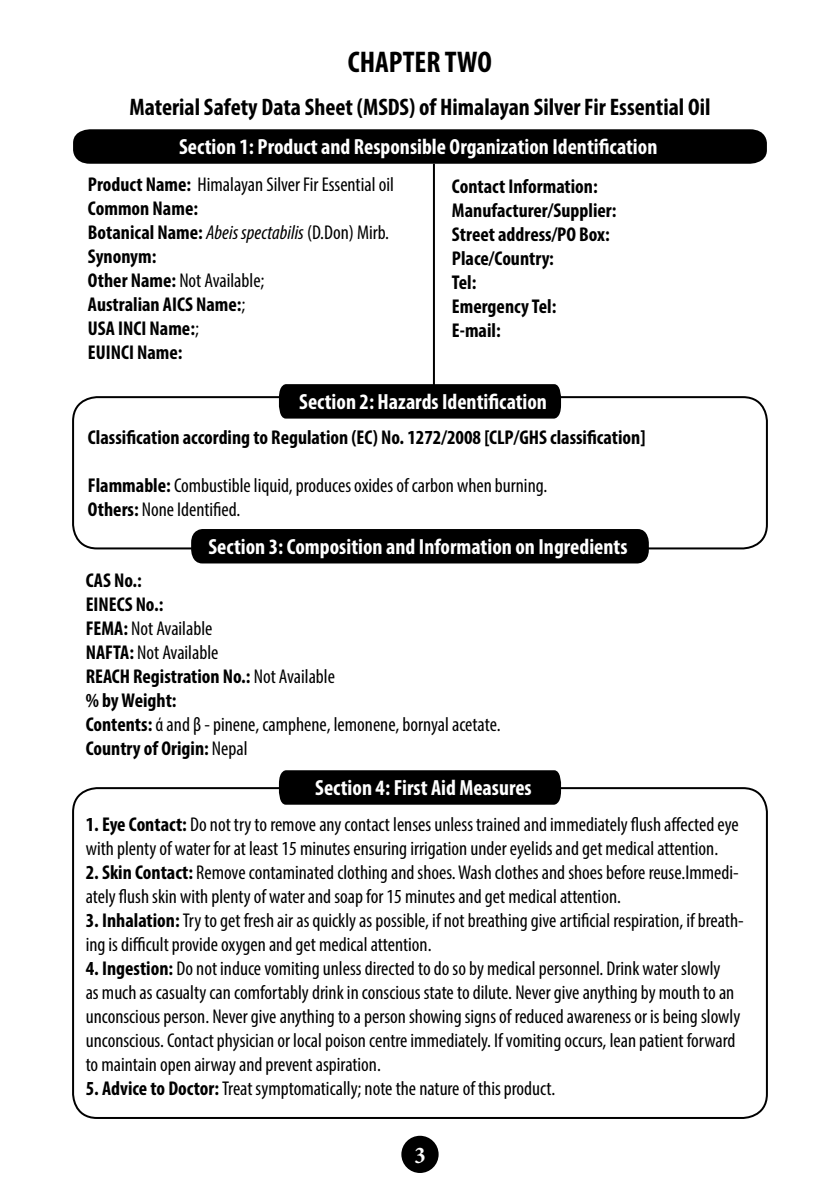
<style>
.page{position:relative;width:840px;height:1191px;background:#fff}
.page>*{position:absolute;margin:0;border:0;box-sizing:border-box;transform-origin:0 0}
.t1{font:700 condensed 30px "Myriad Pro";color:#000}
.t2{font:700 condensed 24px "Myriad Pro";color:#000}
.t3{font:700 condensed 24px "Minion Pro";color:#fff}
.t4{font:700 condensed 22px "Myriad Pro";color:#fff}
.t5{font:condensed 20px/24px "Myriad Pro";color:#000}
.t6{font:700 condensed 20px/24px "Myriad Pro";color:#000}
.s1{font-weight:400}
.s2{font-weight:400;font-style:italic}
.s3{font-weight:700}
</style>
<div class="page">
<div style="left:402px;top:1136px;width:35px;height:36px;background:#000;border-radius:50%"></div>
<div style="left:401px;top:1135px;width:37px;height:38px;border:2px solid #000;border-radius:50%"></div>
<div style="left:73px;top:129px;width:693px;height:35px;background:#000"></div>
<hr style="left:432px;top:164px;width:2px;height:226px;background:#000">
<div style="left:72px;top:396px;width:695px;height:153px;border:2px solid #000;border-radius:24px"></div>
<div style="left:279px;top:384px;width:281px;height:34px;background:#000"></div>
<div style="left:191px;top:529px;width:457px;height:34px;background:#000"></div>
<div style="left:72px;top:787px;width:695px;height:332px;border:2px solid #000;border-radius:24px"></div>
<div style="left:279px;top:770px;width:281px;height:34px;background:#000"></div>
<h1 class="t1" style="left:348px;top:43px;width:146px">CHAPTER TWO</h1>
<p class="t2" style="left:129px;top:92px;width:582px">Material Safety Data Sheet (MSDS) of Himalayan Silver Fir Essential Oil</p>
<p class="t4" style="left:179px;top:133px;width:479px">Section 1: Product and Responsible Organization Identification</p>
<p class="t6" style="left:88px;top:172px;width:307px">Product Name: <span class="s1">Himalayan Silver Fir Essential oil<br></span>Common Name:<br>Botanical Name: <span class="s2">Abeis spectabilis</span> <span class="s1">(D.Don) Mirb.<br></span>Synonym:<br>Other Name: <span class="s1">Not Available;<br></span>Australian AICS Name:<span class="s1">;<br></span>USA INCI Name:<span class="s1">;<br></span>EUINCI Name:</p>
<p class="t6" style="left:451px;top:174px;width:166px">Contact Information:<br>Manufacturer/Supplier:<br>Street address/PO Box:<br>Place/Country:<br>Tel:<br>Emergency Tel:<br>E-mail:</p>
<p class="t4" style="left:299px;top:387px;width:249px">Section 2: Hazards Identification</p>
<p class="t6" style="left:88px;top:425px;width:558px">Classification according to Regulation (EC) No. 1272/2008 [CLP/GHS classification]</p>
<p class="t5" style="left:88px;top:473px;width:460px"><span class="s3">Flammable:</span> Combustible liquid, produces oxides of carbon when burning.<br><span class="s3">Others:</span> None Identified.</p>
<p class="t4" style="left:208px;top:532px;width:420px">Section 3: Composition and Information on Ingredients</p>
<p class="t5" style="left:86px;top:568px;width:416px"><span class="s3">CAS No.:<br>EINECS No.:<br>FEMA:</span> Not Available<br><span class="s3">NAFTA:</span> Not Available<br><span class="s3">REACH Registration No.:</span> Not Available<br><span class="s3">% by Weight:<br>Contents:</span> ά and β - pinene, camphene, lemonene, bornyal acetate.<br><span class="s3">Country of Origin:</span> Nepal</p>
<p class="t4" style="left:315px;top:773px;width:218px">Section 4: First Aid Measures</p>
<p class="t5" style="left:86px;top:812px;width:654px"><span class="s3">1. Eye Contact:</span> Do not try to remove any contact lenses unless trained and immediately flush affected eye with plenty of water for at least 15 minutes ensuring irrigation under eyelids and get medical attention.</p>
<p class="t5" style="left:86px;top:860px;width:654px"><span class="s3">2. Skin Contact:</span> Remove contaminated clothing and shoes. Wash clothes and shoes before reuse.Immedi&shy;ately flush skin with plenty of water and soap for 15 minutes and get medical attention.</p>
<p class="t5" style="left:86px;top:908px;width:659px"><span class="s3">3. Inhalation:</span> Try to get fresh air as quickly as possible, if not breathing give artificial respiration, if breath&shy;ing is difficult provide oxygen and get medical attention.</p>
<p class="t5" style="left:86px;top:956px;width:655px"><span class="s3">4. Ingestion:</span> Do not induce vomiting unless directed to do so by medical personnel. Drink water slowly<br>as much as casualty can comfortably drink in conscious state to dilute. Never give anything by mouth to an unconscious person. Never give anything to a person showing signs of reduced awareness or is being slowly unconscious. Contact physician or local poison centre immediately. If vomiting occurs, lean patient forward to maintain open airway and prevent aspiration.</p>
<p class="t5" style="left:86px;top:1076px;width:471px"><span class="s3">5. Advice to Doctor:</span> Treat symptomatically; note the nature of this product.</p>
<p class="t3" style="left:414px;top:1138px;width:13px">3</p>
</div>
